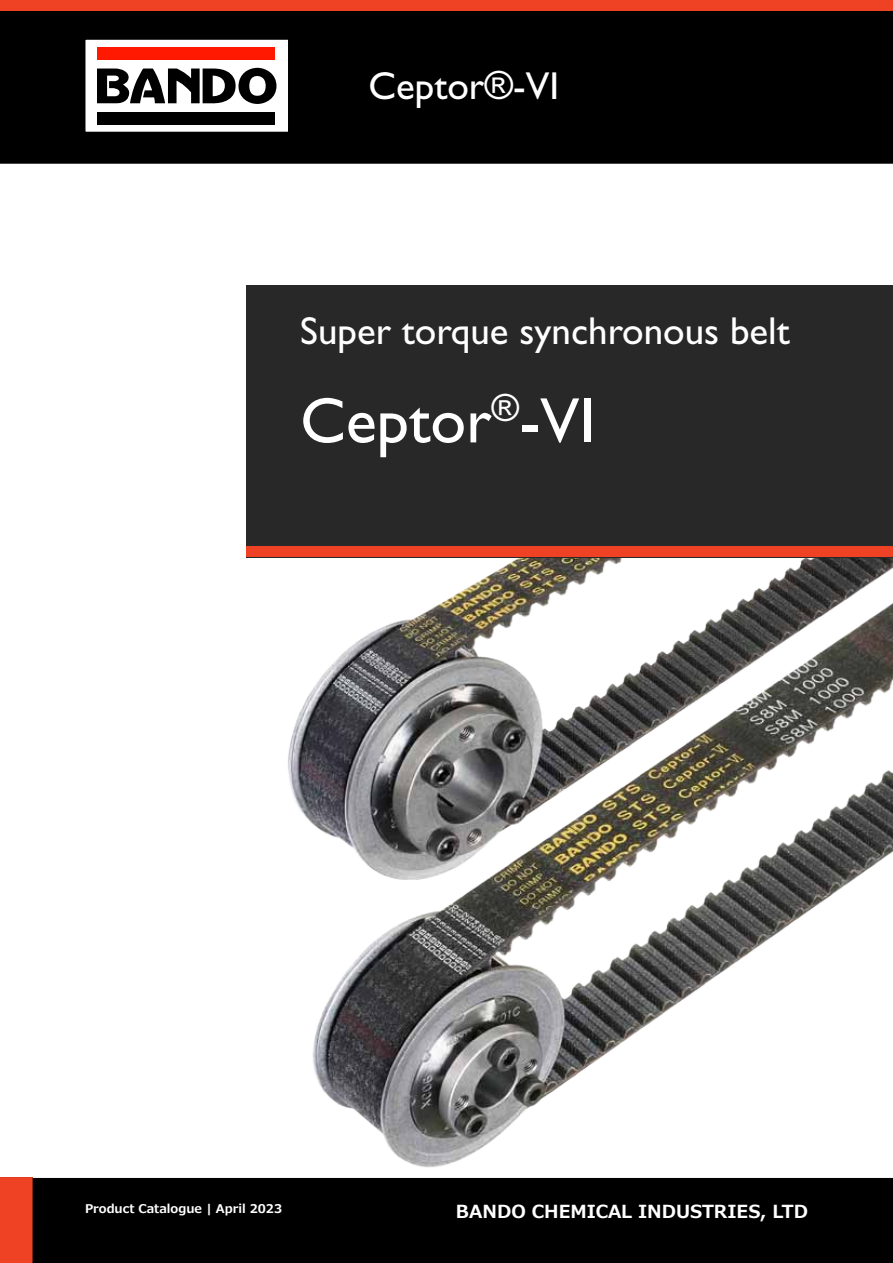
<style>
.page{position:relative;width:893px;height:1263px;background:#fff}
.page>*{position:absolute;margin:0;border:0;box-sizing:border-box;transform-origin:0 0}
.t1{font:64.5px "Gill Sans Std";color:#fff}
.t2{font:39px "Gill Sans Std";color:#fff}
.t3{font:700 18px "Meiryo";color:#fff}
.t4{font:700 12px "Meiryo";color:#fff}
</style>
<div class="page">
<div style="left:0;top:11px;width:893px;height:153px;background:#000"></div>
<div style="left:0;top:0;width:893px;height:11px;background:#ef4123"></div>
<div style="left:85px;top:39px;width:204px;height:93px;background:#fff"></div>
<div style="left:84px;top:38px;width:205px;height:95px;border:2px solid #000"></div>
<div style="left:97px;top:47px;width:178px;height:13px;background:#ff1900"></div>
<div style="left:97px;top:112px;width:178px;height:13px;background:#000"></div>
<svg style="left:97px;top:68px;width:179px;height:36px"></svg>
<img style="left:226px;top:297px;width:667px;height:881px">
<div style="left:33px;top:1178px;width:860px;height:85px;background:#000"></div>
<div style="left:0;top:1178px;width:33px;height:85px;background:#ef4123"></div>
<div style="left:247px;top:285px;width:646px;height:272px;background:#292829"></div>
<div style="left:247px;top:546px;width:646px;height:11px;background:#ef4123"></div>
<p class="t2" style="left:369px;top:63px;width:192px">Ceptor®-VI</p>
<p class="t2" style="left:300px;top:308px;width:491px">Super torque synchronous belt</p>
<h1 class="t1" style="left:300px;top:384px;width:297px">Ceptor<sup>®</sup>-VI</h1>
<p class="t4" style="left:85px;top:1200px;width:199px">Product Catalogue | April 2023</p>
<p class="t3" style="left:456px;top:1198px;width:353px">BANDO CHEMICAL INDUSTRIES, LTD</p>
</div>
